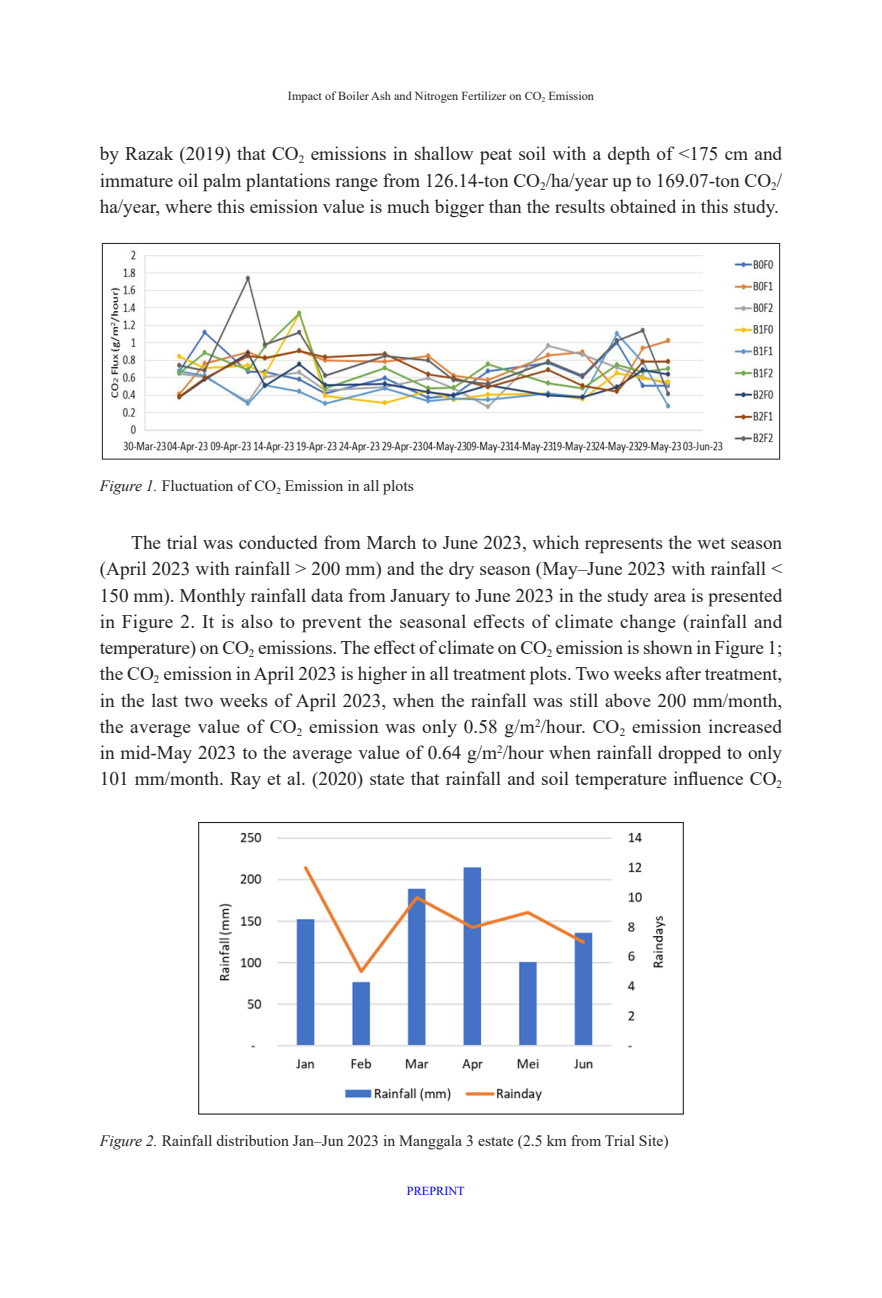
<style>
.page{position:relative;width:882px;height:1298px;background:#fff}
.page>*{position:absolute;margin:0;border:0;box-sizing:border-box;transform-origin:0 0}
.Body_Text{font:19.25px/26.2px "Times New Roman";color:#231f20;text-align:justify}
.Caption_Figure{font:15.75px "Times New Roman";color:#231f20}
.t1{font:12.25px "Times New Roman";color:#231f20}
.t2{font:12.25px "Times New Roman";color:#00f}
.s1{font-style:italic}
</style>
<div class="page">
<img style="left:110px;top:250px;width:664px;height:203px">
<div style="left:102px;top:243px;width:678px;height:217px;border:1px solid #231f20"></div>
<img style="left:219px;top:832px;width:447px;height:270px">
<div style="left:198px;top:822px;width:486px;height:292px;border:1px solid #231f20"></div>
<p class="t1" style="left:288px;top:87px;width:308px">Impact of Boiler Ash and Nitrogen Fertilizer on CO<sub>2</sub> Emission</p>
<p class="Body_Text" style="left:100px;top:140px;width:684px">by Razak (2019) that CO<sub>2</sub> emissions in shallow peat soil with a depth of &lt;175 cm and immature oil palm plantations range from 126.14-ton CO<sub>2</sub>/ha/year up to 169.07-ton CO<sub>2</sub>/ ha/year, where this emission value is much bigger than the results obtained in this study.</p>
<p class="Caption_Figure" style="left:100px;top:475px;width:316px"><span class="s1">Figure 1.</span> Fluctuation of CO<sub>2</sub> Emission in all plots</p>
<p class="Body_Text" style="left:100px;top:529px;width:684px;text-indent:32px">The trial was conducted from March to June 2023, which represents the wet season (April 2023 with rainfall &gt; 200 mm) and the dry season (May–June 2023 with rainfall &lt; 150 mm). Monthly rainfall data from January to June 2023 in the study area is presented in Figure 2. It is also to prevent the seasonal effects of climate change (rainfall and temperature) on CO<sub>2</sub> emissions. The effect of climate on CO<sub>2</sub> emission is shown in Figure 1; the CO<sub>2</sub> emission in April 2023 is higher in all treatment plots. Two weeks after treatment, in the last two weeks of April 2023, when the rainfall was still above 200 mm/month, the average value of CO<sub>2</sub> emission was only 0.58 g/m<sup>2</sup>/hour. CO<sub>2</sub> emission increased in mid-May 2023 to the average value of 0.64 g/m<sup>2</sup>/hour when rainfall dropped to only 101 mm/month. Ray et al. (2020) state that rainfall and soil temperature influence CO<sub>2</sub></p>
<p class="Caption_Figure" style="left:100px;top:1130px;width:570px"><span class="s1">Figure 2.</span> Rainfall distribution Jan–Jun 2023 in Manggala 3 estate (2.5 km from Trial Site)</p>
<p class="t2" style="left:407px;top:1182px;width:59px">PREPRINT</p>
</div>
